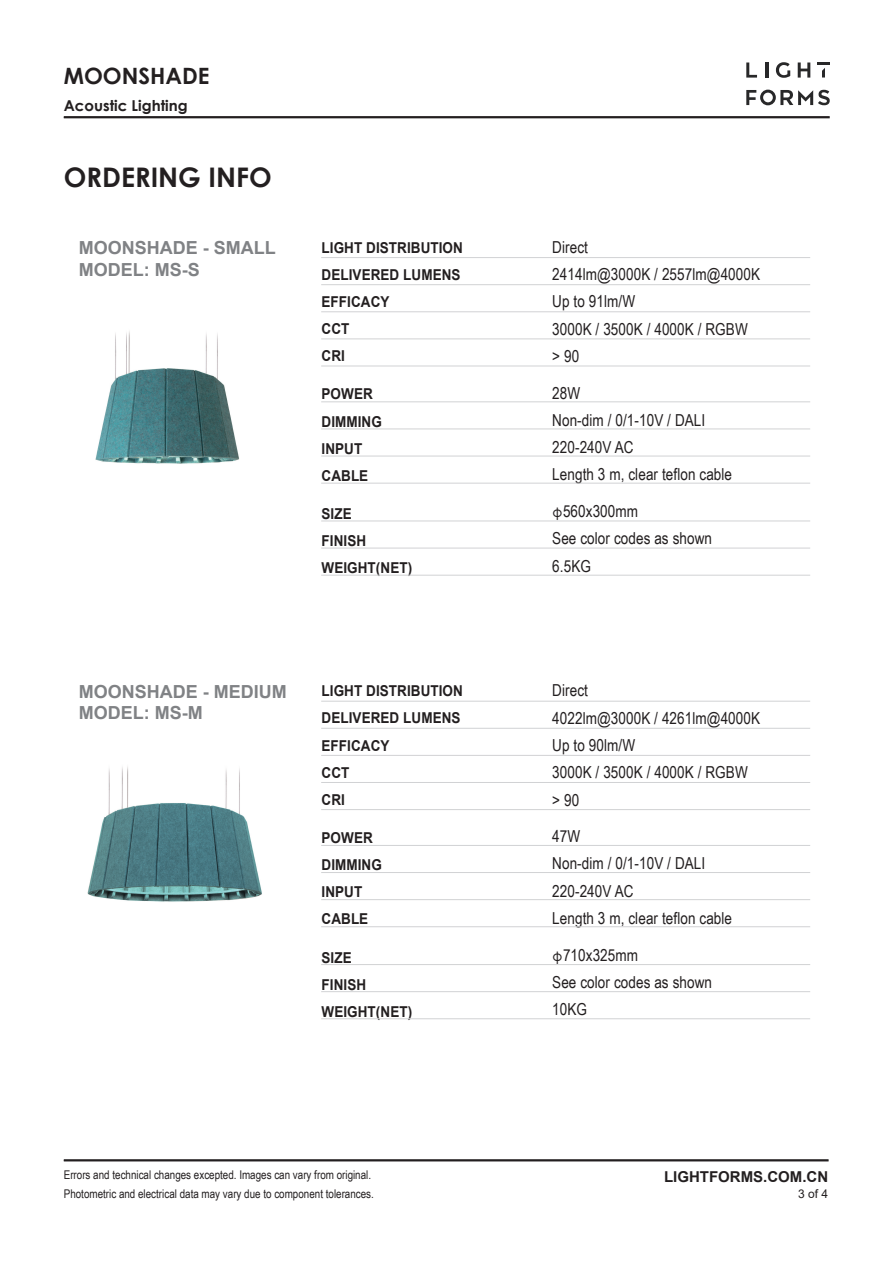
<style>
.page{position:relative;width:893px;height:1263px;background:#fff}
.page>*{position:absolute;margin:0;border:0;box-sizing:border-box;transform-origin:0 0}
.t1{font:700 27px "Century Gothic";color:#231f20}
.t2{font:700 22.5px "Century Gothic";color:#231f20}
.t3{font:700 18px/21.6px "Arial";color:#808285}
.t4{font:16.5px/27.3px "Arial Narrow";letter-spacing:.005em;color:#231f20}
.t5{font:700 15px/27.2px "Arial";letter-spacing:.005em;color:#231f20;scale:.9 1}
.t6{font:700 15px "Arial";letter-spacing:.005em;color:#231f20}
.t7{font:700 15px "Century Gothic";color:#231f20}
.t8{font:12px/18.9px "Arial Narrow";color:#231f20}
.t9{font:12px "Arial";color:#231f20}
.s1{font-family:"ISOCPEUR"}
</style>
<div class="page">
<hr style="left:64px;top:1159px;width:765px;height:2px;background:#231f20">
<hr style="left:64px;top:116px;width:766px;height:2px;background:#231f20">
<svg style="left:746px;top:62px;width:11px;height:16px"></svg>
<hr style="left:765px;top:63px;width:3px;height:15px;background:#282829">
<svg style="left:776px;top:62px;width:14px;height:16px"></svg>
<svg style="left:798px;top:62px;width:12px;height:16px"></svg>
<svg style="left:817px;top:62px;width:13px;height:16px"></svg>
<svg style="left:746px;top:90px;width:84px;height:15px"></svg>
<hr style="left:321px;top:257px;width:489px;height:1px;background:#d1d2d4">
<hr style="left:321px;top:311px;width:489px;height:1px;background:#d1d2d4">
<hr style="left:321px;top:339px;width:489px;height:1px;background:#d1d2d4">
<hr style="left:321px;top:284px;width:489px;height:1px;background:#d1d2d4">
<hr style="left:321px;top:366px;width:489px;height:1px;background:#d1d2d4">
<hr style="left:321px;top:402px;width:489px;height:1px;background:#d1d2d4">
<hr style="left:321px;top:456px;width:489px;height:1px;background:#d1d2d4">
<hr style="left:321px;top:483px;width:489px;height:1px;background:#d1d2d4">
<hr style="left:321px;top:429px;width:489px;height:1px;background:#d1d2d4">
<img style="left:95px;top:331px;width:144px;height:133px">
<hr style="left:321px;top:521px;width:489px;height:1px;background:#d1d2d4">
<hr style="left:321px;top:575px;width:489px;height:1px;background:#d1d2d4">
<hr style="left:321px;top:548px;width:489px;height:1px;background:#d1d2d4">
<hr style="left:321px;top:701px;width:489px;height:1px;background:#d1d2d4">
<hr style="left:321px;top:755px;width:489px;height:1px;background:#d1d2d4">
<hr style="left:321px;top:782px;width:489px;height:1px;background:#d1d2d4">
<hr style="left:321px;top:728px;width:489px;height:1px;background:#d1d2d4">
<hr style="left:321px;top:809px;width:489px;height:1px;background:#d1d2d4">
<hr style="left:321px;top:845px;width:489px;height:1px;background:#d1d2d4">
<hr style="left:321px;top:899px;width:489px;height:1px;background:#d1d2d4">
<hr style="left:321px;top:926px;width:489px;height:1px;background:#d1d2d4">
<hr style="left:321px;top:872px;width:489px;height:1px;background:#d1d2d4">
<hr style="left:321px;top:964px;width:489px;height:1px;background:#d1d2d4">
<hr style="left:321px;top:1018px;width:489px;height:1px;background:#d1d2d4">
<hr style="left:321px;top:991px;width:489px;height:1px;background:#d1d2d4">
<img style="left:87px;top:766px;width:175px;height:136px">
<h2 class="t2" style="left:64px;top:59px;width:147px">MOONSHADE</h2>
<p class="t7" style="left:64px;top:94px;width:125px">Acoustic Lighting</p>
<h1 class="t1" style="left:64px;top:157px;width:209px">ORDERING INFO</h1>
<p class="t3" style="left:79px;top:237px;width:198px">MOONSHADE - SMALL<br>MODEL: MS-S</p>
<p class="t4" style="left:552px;top:233px;width:209px">Direct<br>2414lm@3000K / 2557lm@4000K<br>Up to 91lm/W<br>3000K / 3500K / 4000K / RGBW<br>&gt; 90</p>
<p class="t4" style="left:552px;top:378px;width:181px">28W<br>Non-dim / 0/1-10V / DALI<br>220-240V AC<br>Length 3 m, clear teflon cable</p>
<p class="t4" style="left:552px;top:497px;width:161px"><span class="s1">φ</span>560x300mm<br>See color codes as shown<br>6.5KG</p>
<p class="t5" style="left:322px;top:234px;width:159px">LIGHT DISTRIBUTION<br>DELIVERED LUMENS<br>EFFICACY<br>CCT<br>CRI</p>
<p class="t5" style="left:322px;top:381px;width:69px">POWER<br>DIMMING<br>INPUT<br>CABLE</p>
<p class="t5" style="left:322px;top:500px;width:102px">SIZE<br>FINISH<br>WEIGHT(NET)</p>
<p class="t3" style="left:79px;top:681px;width:209px">MOONSHADE - MEDIUM<br>MODEL: MS-M</p>
<p class="t4" style="left:552px;top:676px;width:209px">Direct<br>4022lm@3000K / 4261lm@4000K<br>Up to 90lm/W<br>3000K / 3500K / 4000K / RGBW<br>&gt; 90</p>
<p class="t4" style="left:552px;top:822px;width:181px">47W<br>Non-dim / 0/1-10V / DALI<br>220-240V AC<br>Length 3 m, clear teflon cable</p>
<p class="t4" style="left:552px;top:940px;width:161px"><span class="s1">φ</span>710x325mm<br>See color codes as shown<br>10KG</p>
<p class="t5" style="left:322px;top:678px;width:159px">LIGHT DISTRIBUTION<br>DELIVERED LUMENS<br>EFFICACY<br>CCT<br>CRI</p>
<p class="t5" style="left:322px;top:824px;width:69px">POWER<br>DIMMING<br>INPUT<br>CABLE</p>
<p class="t5" style="left:322px;top:944px;width:102px">SIZE<br>FINISH<br>WEIGHT(NET)</p>
<p class="t8" style="left:64px;top:1165px;width:312px">Errors and technical changes excepted. Images can vary from original.<br>Photometric and electrical data may vary due to component tolerances.</p>
<p class="t6" style="left:664px;top:1166px;width:166px">LIGHTFORMS.COM.CN</p>
<p class="t9" style="left:798px;top:1185px;width:32px">3 of 4</p>
</div>
